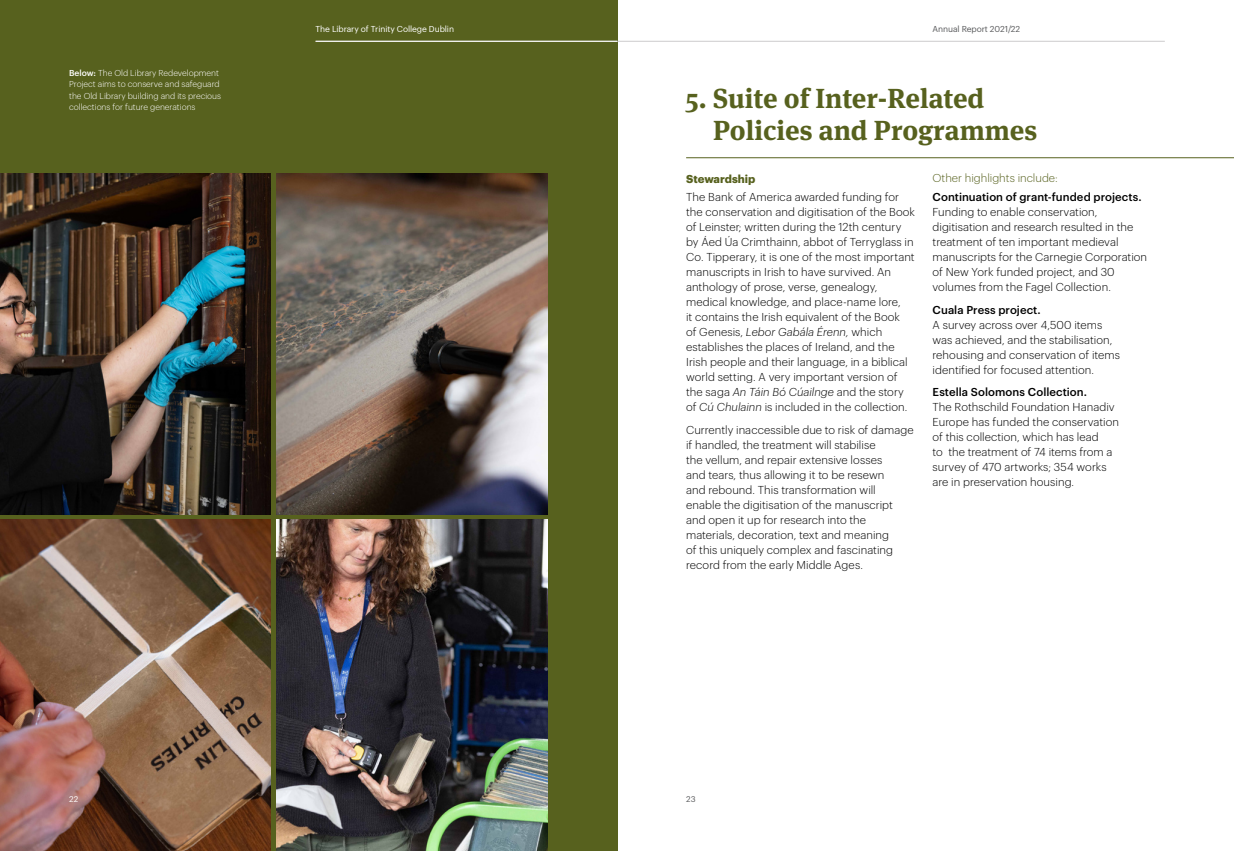
<style>
.page{position:relative;width:1234px;height:851px;background:#fff}
.page>*{position:absolute;margin:0;border:0;box-sizing:border-box;transform-origin:0 0}
.Headline_1{font:700 27.5px/32.5px "Meta Serif Pro";color:#57611e}
.Body_Copy{font:300 11.25px/15px "Graphik";letter-spacing:.005em;color:#000}
.Subheading{font:300 11.25px "Graphik";color:#57611e}
.Headline_2{font:700 11.25px "Graphik";color:#57611e}
.Note{font:300 8.5px/11.2px "Graphik";color:#fff}
.t1{font:8.5px "Graphik";letter-spacing:-.01em;color:#fff}
.t2{font:8.5px "Graphik";letter-spacing:-.01em;color:#58595b}
.t3{font:8.12px "Graphik";color:#58595b}
.t4{font:8.12px "Graphik";color:#fff}
.s1{font-weight:500}
.s2{font-style:italic}
</style>
<div class="page">
<div style="left:0;top:0;width:617px;height:850px;background:#57611e"></div>
<hr style="left:686px;top:157px;width:547px;height:1px;background:#57611e">
<img style="left:0;top:173px;width:271px;height:342px">
<img style="left:0;top:520px;width:271px;height:330px">
<img style="left:276px;top:520px;width:271px;height:330px">
<img style="left:276px;top:173px;width:271px;height:342px">
<hr style="left:617px;top:41px;width:547px;height:1px;background:#cdcbcd">
<hr style="left:315px;top:41px;width:302px;height:1px;background:#fff">
<p class="Note" style="left:69px;top:67px;width:153px"><span class="s1">Below:</span> The Old Library Redevelopment Project aims to conserve and safeguard the Old Library building and its precious collections for future generations</p>
<p class="t4" style="left:69px;top:792px;width:11px">22</p>
<p class="t1" style="left:315px;top:22px;width:140px">The Library of Trinity College Dublin</p>
<p class="t2" style="left:932px;top:22px;width:89px">Annual Report 2021/22</p>
<p class="Headline_1" style="left:713px;top:80px;width:325px;text-indent:-27px">5. Suite of Inter-Related<br>Policies and Programmes</p>
<p class="Headline_2" style="left:686px;top:170px;width:71px">Stewardship</p>
<p class="Body_Copy" style="left:686px;top:189px;width:230px">The Bank of America awarded funding for the conservation and digitisation of the Book of Leinster; written during the 12th century by Áed Úa Crimthainn, abbot of Terryglass in Co. Tipperary, it is one of the most important manuscripts in Irish to have survived. An anthology of prose, verse, genealogy, medical knowledge, and place-name lore,<br>it contains the Irish equivalent of the Book<br>of Genesis, <span class="s2">Lebor Gabála Érenn,</span> which establishes the places of Ireland, and the Irish people and their language, in a biblical world setting. A very important version of the saga <span class="s2">An Táin Bó Cúailnge</span> and the story of <span class="s2">Cú Chulainn</span> is included in the collection.</p>
<p class="Body_Copy" style="left:686px;top:421px;width:229px">Currently inaccessible due to risk of damage if handled, the treatment will stabilise<br>the vellum, and repair extensive losses<br>and tears, thus allowing it to be resewn<br>and rebound. This transformation will<br>enable the digitisation of the manuscript and open it up for research into the materials, decoration, text and meaning<br>of this uniquely complex and fascinating record from the early Middle Ages.</p>
<p class="Subheading" style="left:932px;top:170px;width:127px">Other highlights include:</p>
<p class="Body_Copy" style="left:932px;top:189px;width:216px"><span class="s1">Continuation of grant-funded projects.<br></span>Funding to enable conservation, digitisation and research resulted in the treatment of ten important medieval manuscripts for the Carnegie Corporation of New York funded project, and 30 volumes from the Fagel Collection.</p>
<p class="Body_Copy" style="left:932px;top:301px;width:189px"><span class="s1">Cuala Press project.<br></span>A survey across over 4,500 items was achieved, and the stabilisation, rehousing and conservation of items identified for focused attention.</p>
<p class="Body_Copy" style="left:932px;top:384px;width:188px"><span class="s1">Estella Solomons Collection.<br></span>The Rothschild Foundation Hanadiv Europe has funded the conservation of this collection, which has lead<br>to the treatment of 74 items from a survey of 470 artworks; 354 works are in preservation housing.</p>
<p class="t3" style="left:686px;top:792px;width:11px">23</p>
</div>
